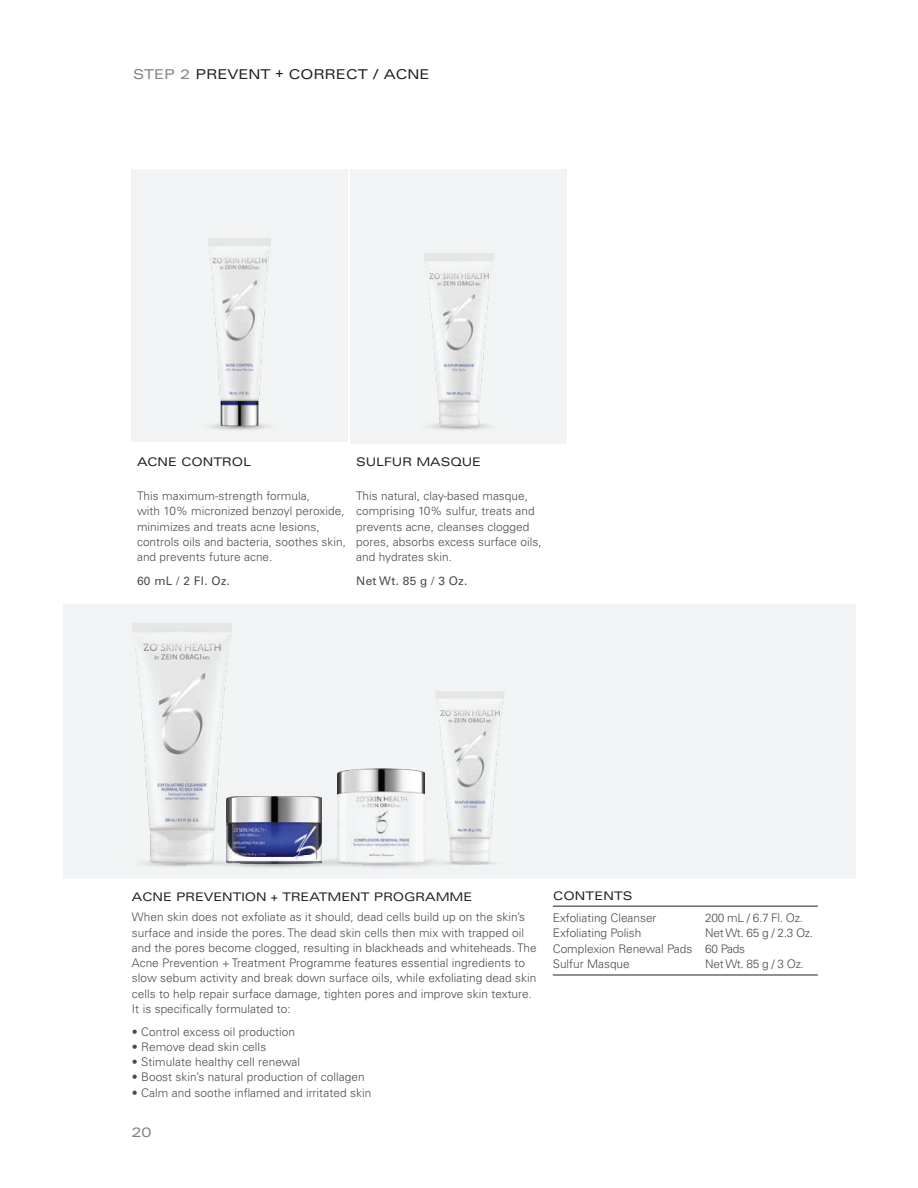
<style>
.page{position:relative;width:918px;height:1188px;background:#fff}
.page>*{position:absolute;margin:0;border:0;box-sizing:border-box;transform-origin:0 0}
.t1{font:expanded 13.5px "Univers LT Std";color:#231f20}
.t2{font:expanded 13.5px "Univers LT Std";color:#808182}
.t3{font:300 11.85px/15.3px "Univers LT Std";letter-spacing:.005em;color:#4b4c4d}
.t4{font:expanded 11.85px "Univers LT Std";letter-spacing:-.005em;color:#231f20}
.t5{font:11.85px "Univers LT Std";letter-spacing:.025em;color:#4b4c4d}
.s1{color:#808182}
</style>
<div class="page">
<div style="left:132px;top:169px;width:216px;height:273px;background:#f2f3f4"></div>
<div style="left:351px;top:169px;width:216px;height:274px;background:#f2f3f4"></div>
<div style="left:63px;top:604px;width:792px;height:274px;background:#f2f3f4"></div>
<img style="left:241px;top:863px;width:53px;height:5px">
<img style="left:294px;top:858px;width:67px;height:10px">
<img style="left:187px;top:863px;width:54px;height:4px">
<img style="left:431px;top:861px;width:65px;height:5px">
<hr style="left:553px;top:906px;width:265px;height:1px;background:#231f20">
<hr style="left:553px;top:975px;width:265px;height:1px;background:#231f20">
<img style="left:132px;top:623px;width:100px;height:235px">
<img style="left:136px;top:858px;width:51px;height:5px">
<img style="left:187px;top:858px;width:40px;height:5px">
<img style="left:227px;top:796px;width:95px;height:67px">
<img style="left:294px;top:856px;width:28px;height:2px">
<svg style="left:227px;top:858px;width:14px;height:5px"></svg>
<img style="left:338px;top:769px;width:87px;height:94px">
<img style="left:338px;top:858px;width:23px;height:5px">
<img style="left:436px;top:691px;width:68px;height:172px">
<img style="left:436px;top:856px;width:32px;height:5px">
<img style="left:425px;top:254px;width:68px;height:172px">
<img style="left:209px;top:238px;width:61px;height:188px">
<p class="t1" style="left:133px;top:68px;width:298px"><span class="s1">STEP 2</span> PREVENT + CORRECT / ACNE</p>
<p class="t4" style="left:137px;top:457px;width:115px">ACNE CONTROL</p>
<p class="t3" style="left:137px;top:489px;width:211px">This maximum-strength formula,<br>with 10% micronized benzoyl peroxide, minimizes and treats acne lesions, controls oils and bacteria, soothes skin, and prevents future acne.</p>
<p class="t5" style="left:137px;top:575px;width:94px">60 mL / 2 Fl. Oz.</p>
<p class="t4" style="left:356px;top:457px;width:126px">SULFUR MASQUE</p>
<p class="t3" style="left:356px;top:489px;width:187px">This natural, clay-based masque, comprising 10% sulfur, treats and prevents acne, cleanses clogged pores, absorbs excess surface oils, and hydrates skin.</p>
<p class="t5" style="left:356px;top:576px;width:113px">Net Wt. 85 g / 3 Oz.</p>
<p class="t4" style="left:132px;top:891px;width:342px">ACNE PREVENTION + TREATMENT PROGRAMME</p>
<p class="t3" style="left:132px;top:910px;width:406px">When skin does not exfoliate as it should, dead cells build up on the skin’s surface and inside the pores. The dead skin cells then mix with trapped oil and the pores become clogged, resulting in blackheads and whiteheads. The Acne Prevention + Treatment Programme features essential ingredients to slow sebum activity and break down surface oils, while exfoliating dead skin cells to help repair surface damage, tighten pores and improve skin texture.<br>It is specifically formulated to:</p>
<p class="t3" style="left:132px;top:1024px;width:165px">• Control excess oil production</p>
<p class="t3" style="left:132px;top:1040px;width:136px">• Remove dead skin cells</p>
<p class="t3" style="left:132px;top:1055px;width:170px">• Stimulate healthy cell renewal</p>
<p class="t3" style="left:132px;top:1070px;width:234px">• Boost skin’s natural production of collagen</p>
<p class="t3" style="left:132px;top:1085px;width:241px">• Calm and soothe inflamed and irritated skin</p>
<p class="t2" style="left:132px;top:1126px;width:22px">20</p>
<p class="t4" style="left:553px;top:890px;width:81px">CONTENTS</p>
<p class="t3" style="left:553px;top:911px;width:105px">Exfoliating Cleanser</p>
<p class="t3" style="left:705px;top:911px;width:99px">200 mL / 6.7 Fl. Oz.</p>
<p class="t3" style="left:553px;top:926px;width:90px">Exfoliating Polish</p>
<p class="t3" style="left:553px;top:926px;width:262px;text-indent:152px">Net Wt. 65 g / 2.3 Oz.<br>Complexion Renewal Pads 60 Pads<br>Sulfur Masque</p>
<p class="t3" style="left:705px;top:957px;width:100px">Net Wt. 85 g / 3 Oz.</p>
</div>
